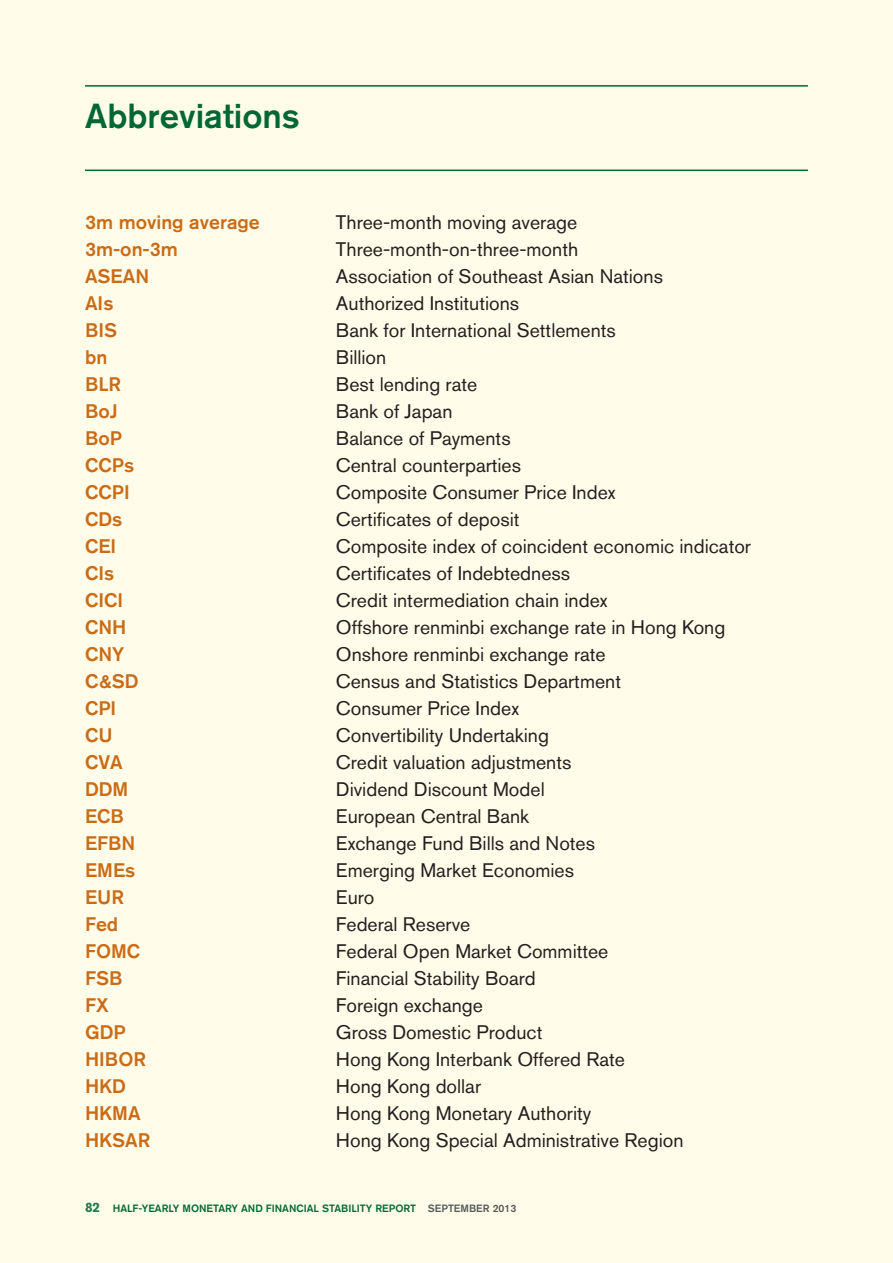
<style>
.page{position:relative;width:893px;height:1263px;background:#fff}
.page>*{position:absolute;margin:0;border:0;box-sizing:border-box;transform-origin:0 0}
.t1{font:500 34.5px "Akzidenz Grotesk BQ";color:#006734}
.t2{font:19.5px "Akzidenz Grotesk BQ";color:#231f20}
.t3{font:500 19.5px "Akzidenz Grotesk BQ";color:#ca6c17}
.t4{font:500 10.5px "Akzidenz Grotesk BQ";color:#006734}
.s1{font-weight:700;font-size:13.5px;color:#1e7a4d}
.s2{color:#57585a}
</style>
<div class="page">
<div style="left:0;top:0;width:892px;height:1263px;background:#fffde9"></div>
<svg style="left:892px;top:0;width:1px;height:1263px"></svg>
<hr style="left:85px;top:85px;width:723px;height:2px;background:#006734">
<hr style="left:85px;top:170px;width:723px;height:1px;background:#006734">
<h1 class="t1" style="left:85px;top:95px;width:216px">Abbreviations</h1>
<p class="t3" style="left:85px;top:210px;width:176px">3m moving average</p>
<p class="t2" style="left:336px;top:210px;width:243px">Three-month moving average</p>
<p class="t3" style="left:85px;top:237px;width:94px">3m-on-3m</p>
<p class="t2" style="left:336px;top:237px;width:244px">Three-month-on-three-month</p>
<p class="t3" style="left:85px;top:264px;width:39px">ASEAN</p>
<p class="t2" style="left:336px;top:264px;width:329px">Association of Southeast Asian Nations</p>
<p class="t3" style="left:85px;top:291px;width:30px">AI s</p>
<p class="t2" style="left:336px;top:291px;width:185px">Authorized Institutions</p>
<p class="t3" style="left:85px;top:318px;width:34px">BI S</p>
<p class="t2" style="left:336px;top:318px;width:282px">Bank for International Settlements</p>
<p class="t3" style="left:85px;top:345px;width:24px">bn</p>
<p class="t2" style="left:336px;top:345px;width:52px">Billion</p>
<p class="t3" style="left:85px;top:372px;width:13px">BLR</p>
<p class="t2" style="left:336px;top:372px;width:143px">Best lending rate</p>
<p class="t3" style="left:85px;top:399px;width:34px">BoJ</p>
<p class="t2" style="left:336px;top:399px;width:118px">Bank of Japan</p>
<p class="t3" style="left:85px;top:426px;width:37px">BoP</p>
<p class="t2" style="left:336px;top:426px;width:176px">Balance of Payments</p>
<p class="t3" style="left:85px;top:453px;width:14px">CCP</p>
<p class="t3" style="left:124px;top:453px;width:12px">s</p>
<p class="t2" style="left:336px;top:453px;width:187px">Central counterparties</p>
<p class="t3" style="left:85px;top:480px;width:12px">CCPI</p>
<p class="t2" style="left:336px;top:480px;width:281px">Composite Consumer Price Index</p>
<p class="t3" style="left:85px;top:507px;width:39px">CD s</p>
<p class="t2" style="left:336px;top:508px;width:185px">Certificates of deposit</p>
<p class="t3" style="left:85px;top:534px;width:11px">CEI</p>
<p class="t2" style="left:336px;top:535px;width:417px">Composite index of coincident economic indicator</p>
<p class="t3" style="left:85px;top:561px;width:31px">CI s</p>
<p class="t2" style="left:336px;top:562px;width:236px">Certificates of Indebtedness</p>
<p class="t3" style="left:85px;top:588px;width:10px">CICI</p>
<p class="t2" style="left:336px;top:589px;width:273px">Credit intermediation chain index</p>
<p class="t3" style="left:85px;top:615px;width:43px">CN H</p>
<p class="t2" style="left:336px;top:615px;width:391px">Offshore renminbi exchange rate in Hong Kong</p>
<p class="t3" style="left:85px;top:642px;width:41px">CN Y</p>
<p class="t2" style="left:336px;top:642px;width:271px">Onshore renminbi exchange rate</p>
<p class="t3" style="left:85px;top:669px;width:53px">C&amp;SD</p>
<p class="t2" style="left:336px;top:669px;width:287px">Census and Statistics Department</p>
<p class="t3" style="left:85px;top:696px;width:11px">CPI</p>
<p class="t2" style="left:336px;top:696px;width:185px">Consumer Price Index</p>
<p class="t3" style="left:85px;top:723px;width:29px">CU</p>
<p class="t2" style="left:336px;top:723px;width:215px">Convertibility Undertaking</p>
<p class="t3" style="left:85px;top:750px;width:39px">CVA</p>
<p class="t2" style="left:336px;top:750px;width:237px">Credit valuation adjustments</p>
<p class="t3" style="left:85px;top:777px;width:45px">DD M</p>
<p class="t2" style="left:336px;top:777px;width:210px">Dividend Discount Model</p>
<p class="t3" style="left:85px;top:804px;width:14px">ECB</p>
<p class="t2" style="left:336px;top:804px;width:195px">European Central Bank</p>
<p class="t3" style="left:85px;top:831px;width:13px">EFBN</p>
<p class="t2" style="left:336px;top:831px;width:261px">Exchange Fund Bills and Notes</p>
<p class="t3" style="left:85px;top:858px;width:52px">EMEs</p>
<p class="t2" style="left:336px;top:858px;width:240px">Emerging Market Economies</p>
<p class="t3" style="left:85px;top:885px;width:38px">EUR</p>
<p class="t2" style="left:336px;top:885px;width:40px">Euro</p>
<p class="t3" style="left:85px;top:912px;width:35px">Fed</p>
<p class="t2" style="left:336px;top:912px;width:136px">Federal Reserve</p>
<p class="t3" style="left:85px;top:939px;width:56px">FOMC</p>
<p class="t2" style="left:336px;top:940px;width:274px">Federal Open Market Committee</p>
<p class="t3" style="left:85px;top:966px;width:36px">FSB</p>
<p class="t2" style="left:336px;top:967px;width:201px">Financial Stability Board</p>
<p class="t3" style="left:85px;top:993px;width:25px">FX</p>
<p class="t2" style="left:336px;top:994px;width:149px">Foreign exchange</p>
<p class="t3" style="left:85px;top:1020px;width:28px">GDP</p>
<p class="t2" style="left:336px;top:1021px;width:208px">Gross Domestic Product</p>
<p class="t3" style="left:85px;top:1047px;width:27px">HIBOR</p>
<p class="t2" style="left:336px;top:1048px;width:291px">Hong Kong Interbank Offered Rate</p>
<p class="t3" style="left:85px;top:1074px;width:40px">HKD</p>
<p class="t2" style="left:336px;top:1075px;width:147px">Hong Kong dollar</p>
<p class="t3" style="left:85px;top:1101px;width:57px">HKMA</p>
<p class="t2" style="left:336px;top:1102px;width:257px">Hong Kong Monetary Authority</p>
<p class="t3" style="left:85px;top:1128px;width:54px">HKSAR</p>
<p class="t2" style="left:336px;top:1129px;width:349px">Hong Kong Special Administrative Region</p>
<p class="t4" style="left:85px;top:1202px;width:433px"><span class="s1">82</span> Half-Yearly Monetary and Financial Stability Report <span class="s2">Septem ber 2013</span></p>
</div>
